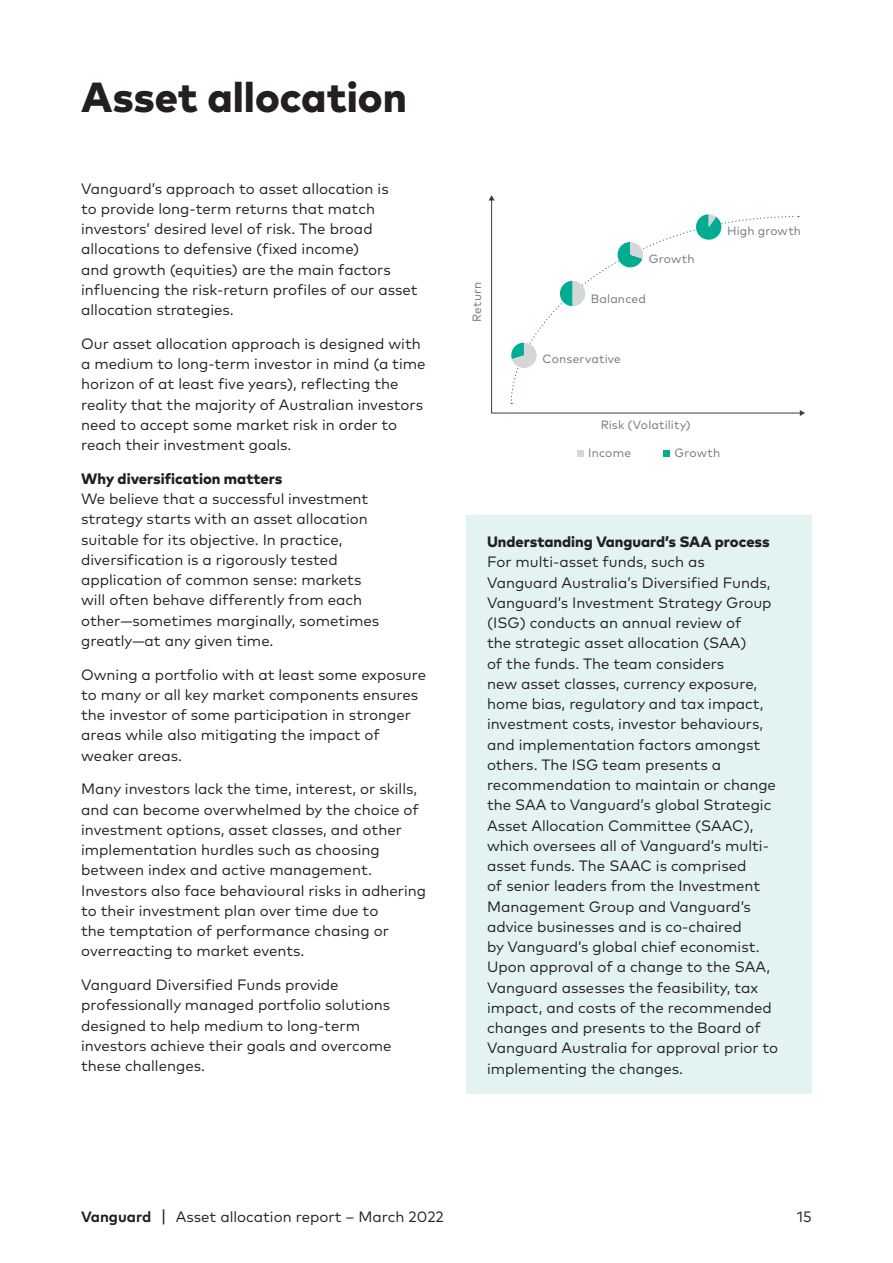
<style>
.page{position:relative;width:893px;height:1263px;background:#fff}
.page>*{position:absolute;margin:0;border:0;box-sizing:border-box;transform-origin:0 0}
.Page_Hed_28_32{font:800 42px "Mark Pro";color:#231f20}
.Body_Copy_10_13_5{font:15px/20.2px "Mark Pro";color:#231f20}
.Body_Heading_1{font:800 15px "Mark Pro";color:#231f20}
.t1{font:12px "Mark Pro";letter-spacing:.015em;color:#727477}
.s1{font-weight:700}
.s2{font-size:18px}
</style>
<div class="page">
<svg style="left:491px;top:200px;width:309px;height:213px"></svg>
<svg style="left:489px;top:195px;width:6px;height:5px"></svg>
<svg style="left:800px;top:410px;width:5px;height:6px"></svg>
<svg style="left:510px;top:215px;width:287px;height:186px"></svg>
<div style="left:663px;top:450px;width:7px;height:7px;background:#00ac92"></div>
<div style="left:577px;top:450px;width:7px;height:7px;background:#d5d6d8"></div>
<svg style="left:510px;top:343px;width:27px;height:25px"></svg>
<svg style="left:560px;top:281px;width:25px;height:25px"></svg>
<svg style="left:616px;top:242px;width:27px;height:27px"></svg>
<svg style="left:694px;top:214px;width:29px;height:27px"></svg>
<div style="left:467px;top:515px;width:345px;height:579px;background:#e2f3f2"></div>
<p class="Page_Hed_28_32" style="left:81px;top:65px;width:327px">Asset allocation</p>
<p class="Body_Copy_10_13_5" style="left:81px;top:177px;width:338px">Vanguard’s approach to asset allocation is<br>to provide long-term returns that match investors’ desired level of risk. The broad allocations to defensive (fixed income)<br>and growth (equities) are the main factors influencing the risk-return profiles of our asset allocation strategies.</p>
<p class="Body_Copy_10_13_5" style="left:81px;top:332px;width:346px">Our asset allocation approach is designed with a medium to long-term investor in mind (a time horizon of at least five years), reflecting the reality that the majority of Australian investors need to accept some market risk in order to reach their investment goals.</p>
<p class="Body_Heading_1" style="left:81px;top:467px;width:203px">Why diversification matters</p>
<p class="Body_Copy_10_13_5" style="left:81px;top:487px;width:300px">We believe that a successful investment strategy starts with an asset allocation suitable for its objective. In practice, diversification is a rigorously tested application of common sense: markets will often behave differently from each other—sometimes marginally, sometimes greatly—at any given time.</p>
<p class="Body_Copy_10_13_5" style="left:81px;top:663px;width:346px">Owning a portfolio with at least some exposure to many or all key market components ensures the investor of some participation in stronger areas while also mitigating the impact of weaker areas.</p>
<p class="Body_Copy_10_13_5" style="left:81px;top:778px;width:346px">Many investors lack the time, interest, or skills, and can become overwhelmed by the choice of investment options, asset classes, and other implementation hurdles such as choosing between index and active management.<br>Investors also face behavioural risks in adhering to their investment plan over time due to<br>the temptation of performance chasing or overreacting to market events.</p>
<p class="Body_Copy_10_13_5" style="left:81px;top:973px;width:312px">Vanguard Diversified Funds provide professionally managed portfolio solutions designed to help medium to long-term investors achieve their goals and overcome these challenges.</p>
<p class="t1" style="left:468px;top:322px;width:42px;rotate:-90deg">Return</p>
<p class="t1" style="left:649px;top:250px;width:47px">Growth</p>
<p class="t1" style="left:591px;top:290px;width:57px">Balanced</p>
<p class="t1" style="left:543px;top:350px;width:80px">Conservative</p>
<p class="t1" style="left:727px;top:222px;width:76px">High growth</p>
<p class="t1" style="left:601px;top:415px;width:92px">Risk (Volatility)</p>
<p class="t1" style="left:588px;top:444px;width:44px">Income</p>
<p class="t1" style="left:674px;top:444px;width:47px">Growth</p>
<p class="Body_Heading_1" style="left:487px;top:530px;width:284px">Understanding Vanguard’s SAA process</p>
<p class="Body_Copy_10_13_5" style="left:487px;top:551px;width:293px">For multi-asset funds, such as Vanguard Australia’s Diversified Funds, Vanguard’s Investment Strategy Group (ISG) conducts an annual review of<br>the strategic asset allocation (SAA)<br>of the funds. The team considers<br>new asset classes, currency exposure, home bias, regulatory and tax impact, investment costs, investor behaviours, and implementation factors amongst others. The ISG team presents a recommendation to maintain or change the SAA to Vanguard’s global Strategic Asset Allocation Committee (SAAC), which oversees all of Vanguard’s multi&shy;asset funds. The SAAC is comprised<br>of senior leaders from the Investment Management Group and Vanguard’s advice businesses and is co-chaired<br>by Vanguard’s global chief economist.<br>Upon approval of a change to the SAA, Vanguard assesses the feasibility, tax impact, and costs of the recommended changes and presents to the Board of Vanguard Australia for approval prior to implementing the changes.</p>
<p class="Body_Copy_10_13_5" style="left:81px;top:1205px;width:364px"><span class="s1">Vanguard</span> <span class="s2">|</span> Asset allocation report – March 2022</p>
<p class="Body_Copy_10_13_5" style="left:797px;top:1205px;width:16px">15</p>
</div>
